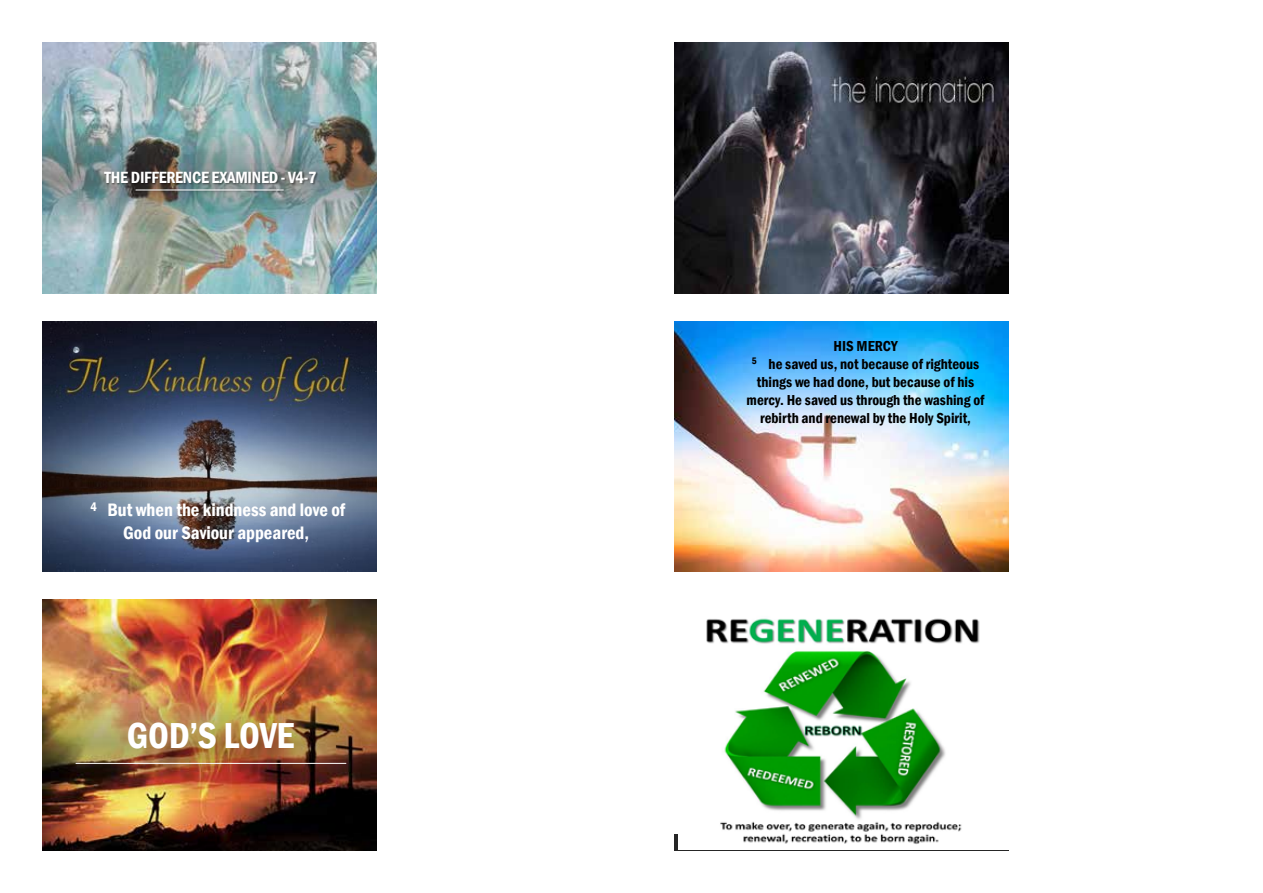
<style>
.page{position:relative;width:1263px;height:893px;background:#fff}
.page>*{position:absolute;margin:0;border:0;box-sizing:border-box;transform-origin:0 0}
.t1{font:600 condensed 37.2px "Franklin Gothic";letter-spacing:-.005em;color:#fff}
.t2{font:600 condensed 18.6px/22.4px "Franklin Gothic";color:#fff;text-align:center}
.t3{font:600 condensed 16.65px "Franklin Gothic";letter-spacing:-.015em;color:#fff}
.t4{font:600 condensed 14.85px/17.9px "Franklin Gothic";color:#000;text-align:center}
</style>
<div class="page">
<img style="left:43px;top:43px;width:334px;height:250px">
<img style="left:43px;top:123px;width:334px;height:116px">
<img style="left:72px;top:53px;width:279px;height:138px">
<img style="left:94px;top:161px;width:238px;height:39px">
<img style="left:135px;top:189px;width:152px;height:4px">
<hr style="left:136px;top:190px;width:148px;height:1px;background:#fff">
<img style="left:43px;top:321px;width:334px;height:251px">
<img style="left:43px;top:600px;width:334px;height:234px">
<img style="left:43px;top:680px;width:334px;height:116px">
<hr style="left:76px;top:763px;width:270px;height:1px;background:#fff">
<img style="left:43px;top:834px;width:334px;height:16px">
<img style="left:674px;top:43px;width:334px;height:250px">
<img style="left:674px;top:321px;width:334px;height:251px">
<svg style="left:674px;top:834px;width:4px;height:16px"></svg>
<img style="left:706px;top:618px;width:274px;height:226px">
<p class="t3" style="left:104px;top:166px;width:214px">THE DIFFERENCE EXAMINED - V4-7</p>
<p class="t2" style="left:91px;top:499px;width:256px"><sup>4</sup> But when the kindness and love of<br>God our Saviour appeared,</p>
<h1 class="t1" style="left:127px;top:710px;width:169px">GOD’S LOVE</h1>
<p class="t4" style="left:747px;top:337px;width:239px">HIS MERCY<br><sup>5</sup> he saved us, not because of righteous things we had done, but because of his mercy. He saved us through the washing of rebirth and renewal by the Holy Spirit,</p>
</div>
